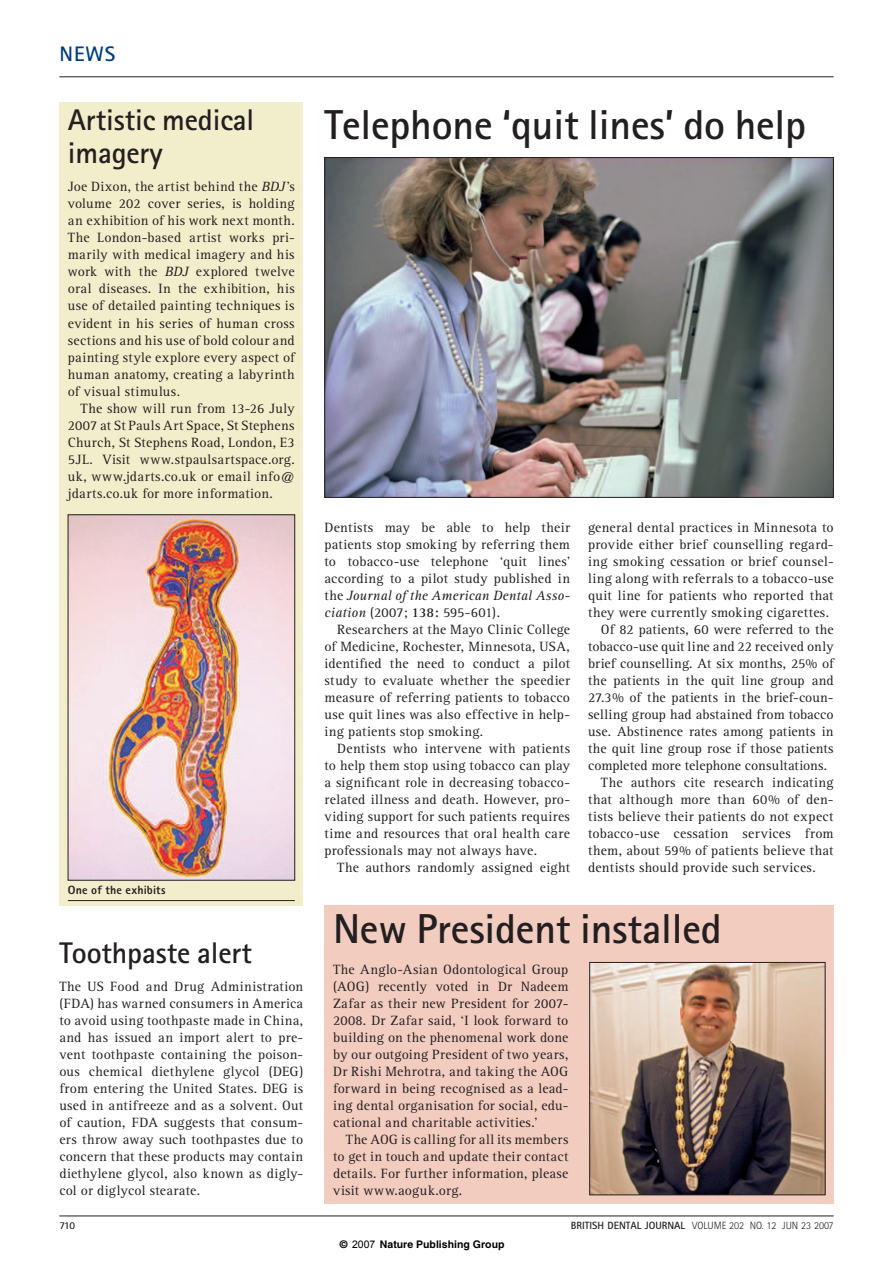
<style>
.page{position:relative;width:893px;height:1263px;background:#fff}
.page>*{position:absolute;margin:0;border:0;box-sizing:border-box;transform-origin:0 0}
.t1{font:700 41.85px "Rotis Sans Serif";letter-spacing:-.005em;color:#231f20}
.t2{font:700 29.85px/32.8px "Rotis Sans Serif";letter-spacing:-.005em;color:#231f20}
.t3{font:700 21px "Rotis Sans Serif";color:#013d7d}
.t4{font:13.95px/17px "Rotis Serif";letter-spacing:.015em;color:#231f20;text-align:justify}
.t5{font:13.95px "Rotis Serif";letter-spacing:-.005em;color:#231f20}
.t6{font:800 12px "Rotis Sans Serif";letter-spacing:.015em;color:#231f20}
.t7{font:300 10.5px "Rotis Sans Serif";color:#231f20}
.t8{font:700 10.5px "Helvetica";color:#000}
.t9{font:700 10.5px "Rotis Sans Serif";color:#231f20}
.s1{font-style:italic}
.s2{font-weight:700}
.s3{font-family:"Arial";font-weight:400}
</style>
<div class="page">
<div style="left:59px;top:174px;width:244px;height:732px;background:#f2eecb"></div>
<hr style="left:59px;top:77px;width:774px;height:1px;background:#231f20">
<img style="left:326px;top:159px;width:505px;height:337px">
<hr style="left:59px;top:1216px;width:774px;height:1px;background:#231f20">
<div style="left:59px;top:102px;width:244px;height:72px;background:#f2eecb"></div>
<img style="left:70px;top:517px;width:223px;height:361px">
<div style="left:68px;top:515px;width:227px;height:365px;border:1px solid #231f20"></div>
<hr style="left:68px;top:900px;width:227px;height:1px;background:#231f20">
<div style="left:324px;top:957px;width:509px;height:246px;background:#f3ccc0"></div>
<div style="left:324px;top:906px;width:509px;height:51px;background:#f3ccc0"></div>
<img style="left:591px;top:964px;width:232px;height:229px">
<div style="left:589px;top:962px;width:236px;height:233px;border:1px solid #231f20"></div>
<h3 class="t3" style="left:59px;top:47px;width:58px">NEWS</h3>
<h2 class="t2" style="left:68px;top:106px;width:188px">Artistic medical imagery</h2>
<p class="t4" style="left:68px;top:180px;width:228px">Joe Dixon, the artist behind the <span class="s1">BDJ</span>’s volume 202 cover series, is holding an exhibition of his work next month.<br>The London-based artist works pri&shy;marily with medical imagery and his work with the <span class="s1">BDJ</span> explored twelve oral diseases. In the exhibition, his use of detailed painting techniques is evident in his series of human cross sections and his use of bold colour and painting style explore every aspect of human anatomy, creating a labyrinth of visual stimulus.</p>
<p class="t4" style="left:68px;top:401px;width:228px;text-indent:13px">The show will run from 13-26 July 2007 at St Pauls Art Space, St Stephens Church, St Stephens Road, London, E3<br>5JL. Visit www.stpaulsartspace.org. uk, www.jdarts.co.uk or email info@ jdarts.co.uk for more information.</p>
<p class="t6" style="left:68px;top:886px;width:99px">One of the exhibits</p>
<h2 class="t2" style="left:59px;top:940px;width:194px">Toothpaste alert</h2>
<p class="t4" style="left:59px;top:979px;width:245px">The US Food and Drug Administration (FDA) has warned consumers in America to avoid using toothpaste made in China, and has issued an import alert to pre&shy;vent toothpaste containing the poison&shy;ous chemical diethylene glycol (DEG) from entering the United States. DEG is used in antifreeze and as a solvent. Out of caution, FDA suggests that consum&shy;ers throw away such toothpastes due to concern that these products may contain diethylene glycol, also known as digly&shy;col or diglycol stearate.</p>
<h1 class="t1" style="left:324px;top:111px;width:483px">Telephone ‘quit lines’ do help</h1>
<p class="t4" style="left:324px;top:520px;width:247px">Dentists may be able to help their patients stop smoking by referring them to tobacco-use telephone ‘quit lines’ according to a pilot study published in the <span class="s1">Journal of the American Dental Asso&shy;ciation</span> (2007; <span class="s2">138:</span> 595-601).</p>
<p class="t4" style="left:324px;top:622px;width:247px;text-indent:13px">Researchers at the Mayo Clinic College of Medicine, Rochester, Minnesota, USA, identified the need to conduct a pilot study to evaluate whether the speedier measure of referring patients to tobacco use quit lines was also effective in help&shy;ing patients stop smoking.</p>
<p class="t4" style="left:324px;top:741px;width:247px;text-indent:13px">Dentists who intervene with patients to help them stop using tobacco can play a significant role in decreasing tobacco&shy;related illness and death. However, pro&shy;viding support for such patients requires time and resources that oral health care professionals may not always have.</p>
<p class="t4" style="left:337px;top:860px;width:234px">The authors randomly assigned eight</p>
<p class="t4" style="left:588px;top:520px;width:247px">general dental practices in Minnesota to</p>
<p class="t4" style="left:588px;top:537px;width:247px">provide either brief counselling regard-</p>
<p class="t4" style="left:588px;top:554px;width:247px">ing smoking cessation or brief counsel-</p>
<p class="t4" style="left:588px;top:571px;width:247px">ling along with referrals to a tobacco-use</p>
<p class="t4" style="left:588px;top:588px;width:247px">quit line for patients who reported that</p>
<p class="t4" style="left:588px;top:605px;width:242px">they were currently smoking cigarettes.</p>
<p class="t4" style="left:601px;top:622px;width:234px">Of 82 patients, 60 were referred to the</p>
<p class="t4" style="left:588px;top:639px;width:247px">tobacco-use quit line and 22 received only</p>
<p class="t4" style="left:588px;top:656px;width:247px">brief counselling. At six months, 25% of</p>
<p class="t4" style="left:588px;top:673px;width:247px">the patients in the quit line group and</p>
<p class="t5" style="left:588px;top:692px;width:247px">27.3% of the patients in the brief-coun-</p>
<p class="t4" style="left:588px;top:707px;width:247px">selling group had abstained from tobacco</p>
<p class="t4" style="left:588px;top:724px;width:247px">use. Abstinence rates among patients in</p>
<p class="t4" style="left:588px;top:741px;width:247px">the quit line group rose if those patients</p>
<p class="t4" style="left:588px;top:758px;width:241px">completed more telephone consultations.</p>
<p class="t4" style="left:601px;top:775px;width:234px">The authors cite research indicating</p>
<p class="t4" style="left:588px;top:792px;width:247px">that although more than 60% of den-</p>
<p class="t4" style="left:588px;top:809px;width:247px">tists believe their patients do not expect</p>
<p class="t4" style="left:588px;top:826px;width:247px">tobacco-use cessation services from</p>
<p class="t4" style="left:588px;top:843px;width:247px">them, about 59% of patients believe that</p>
<p class="t4" style="left:588px;top:860px;width:229px">dentists should provide such services.</p>
<h1 class="t1" style="left:333px;top:914px;width:390px">New President installed</h1>
<p class="t4" style="left:333px;top:962px;width:237px">The Anglo-Asian Odontological Group (AOG) recently voted in Dr Nadeem Zafar as their new President for 2007- 2008. Dr Zafar said, ‘I look forward to building on the phenomenal work done by our outgoing President of two years, Dr Rishi Mehrotra, and taking the AOG forward in being recognised as a lead&shy;ing dental organisation for social, edu&shy;cational and charitable activities.’</p>
<p class="t4" style="left:333px;top:1132px;width:237px;text-indent:13px">The AOG is calling for all its members to get in touch and update their contact details. For further information, please visit www.aoguk.org.</p>
<p class="t9" style="left:59px;top:1222px;width:17px">710</p>
<p class="t7" style="left:571px;top:1222px;width:264px"><span class="s2">BRITISH DENTAL JOURNAL</span> VOLUME 202 NO. 12 JUN 23 2007</p>
<p class="t8" style="left:340px;top:1238px;width:166px">© <span class="s3">2007</span> Nature Publishing Group</p>
</div>
